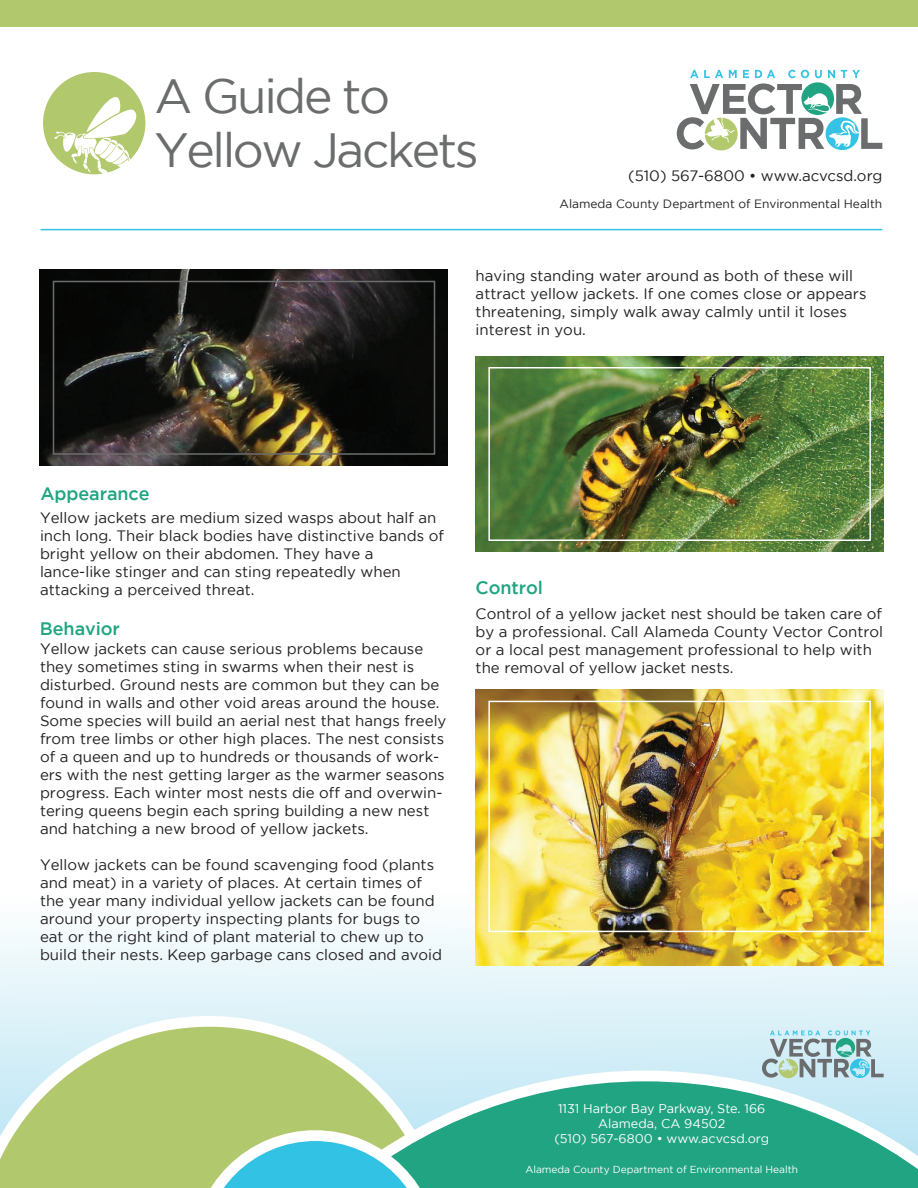
<style>
.page{position:relative;width:918px;height:1188px;background:#fff}
.page>*{position:absolute;margin:0;border:0;box-sizing:border-box;transform-origin:0 0}
.t1{font:48px/54px "Gotham";letter-spacing:-.05em;color:#6b6c6e}
.t2{font:500 18px "Gotham";letter-spacing:-.005em;color:#20a482}
.t3{font:15px/18px "Gotham";color:#231f20}
.t4{font:12.75px/15.1px "Gotham";color:#fff;text-align:center}
.t5{font:12px "Gotham";color:#231f20}
.t6{font:10.2px "Gotham";color:#fff}
</style>
<div class="page">
<hr style="left:41px;top:229px;width:841px;height:1px;background:#32c3e4">
<svg style="left:677px;top:70px;width:205px;height:80px"></svg>
<div style="left:0;top:0;width:918px;height:27px;background:#b1c86d"></div>
<svg style="left:0;top:777px;width:918px;height:294px"></svg>
<svg style="left:0;top:1016px;width:451px;height:172px;background:#c5daa9"></svg>
<svg style="left:167px;top:1071px;width:751px;height:117px;background:#6bbe9d"></svg>
<svg style="left:192px;top:1130px;width:247px;height:58px"></svg>
<img style="left:40px;top:270px;width:408px;height:195px">
<div style="left:53px;top:281px;width:382px;height:174px;border:2px solid #6d6d6d"></div>
<img style="left:476px;top:356px;width:408px;height:196px">
<div style="left:488px;top:367px;width:383px;height:174px;border:2px solid #fff"></div>
<img style="left:476px;top:690px;width:408px;height:276px">
<div style="left:488px;top:701px;width:383px;height:231px;border:2px solid #fff"></div>
<svg style="left:762px;top:1030px;width:122px;height:48px;background:#a8c7ca"></svg>
<div style="left:43px;top:72px;width:102px;height:102px;background:#b2c86d;border-radius:50%"></div>
<svg style="left:54px;top:97px;width:82px;height:78px"></svg>
<h1 class="t1" style="left:154px;top:68px;width:326px">A Guide to<br>Yellow Jackets</h1>
<p class="t3" style="left:628px;top:167px;width:256px">(510) 567-6800 • www.acvcsd.org</p>
<p class="t5" style="left:560px;top:198px;width:324px">Alameda County Department of Environmental Health</p>
<p class="t3" style="left:476px;top:266px;width:392px">having standing water around as both of these will attract yellow jackets. If one comes close or appears threatening, simply walk away calmly until it loses interest in you.</p>
<p class="t2" style="left:40px;top:484px;width:111px">Appearance</p>
<p class="t3" style="left:40px;top:509px;width:405px">Yellow jackets are medium sized wasps about half an inch long. Their black bodies have distinctive bands of bright yellow on their abdomen. They have a lance-like stinger and can sting repeatedly when attacking a perceived threat.</p>
<p class="t2" style="left:40px;top:618px;width:81px">Behavior</p>
<p class="t3" style="left:40px;top:639px;width:408px">Yellow jackets can cause serious problems because they sometimes sting in swarms when their nest is disturbed. Ground nests are common but they can be found in walls and other void areas around the house.<br>Some species will build an aerial nest that hangs freely from tree limbs or other high places. The nest consists of a queen and up to hundreds or thousands of work&shy;ers with the nest getting larger as the warmer seasons progress. Each winter most nests die off and overwin&shy;tering queens begin each spring building a new nest and hatching a new brood of yellow jackets.</p>
<p class="t3" style="left:40px;top:855px;width:404px">Yellow jackets can be found scavenging food (plants and meat) in a variety of places. At certain times of the year many individual yellow jackets can be found around your property inspecting plants for bugs to eat or the right kind of plant material to chew up to build their nests. Keep garbage cans closed and avoid</p>
<p class="t2" style="left:476px;top:577px;width:69px">Control</p>
<p class="t3" style="left:476px;top:604px;width:409px">Control of a yellow jacket nest should be taken care of by a professional. Call Alameda County Vector Control or a local pest management professional to help with the removal of yellow jacket nests.</p>
<p class="t4" style="left:554px;top:1101px;width:216px">1131 Harbor Bay Parkway, Ste. 166<br>Alameda, CA 94502<br>(510) 567-6800 • www.acvcsd.org</p>
<p class="t6" style="left:525px;top:1164px;width:274px">Alameda County Department of Environmental Health</p>
</div>
